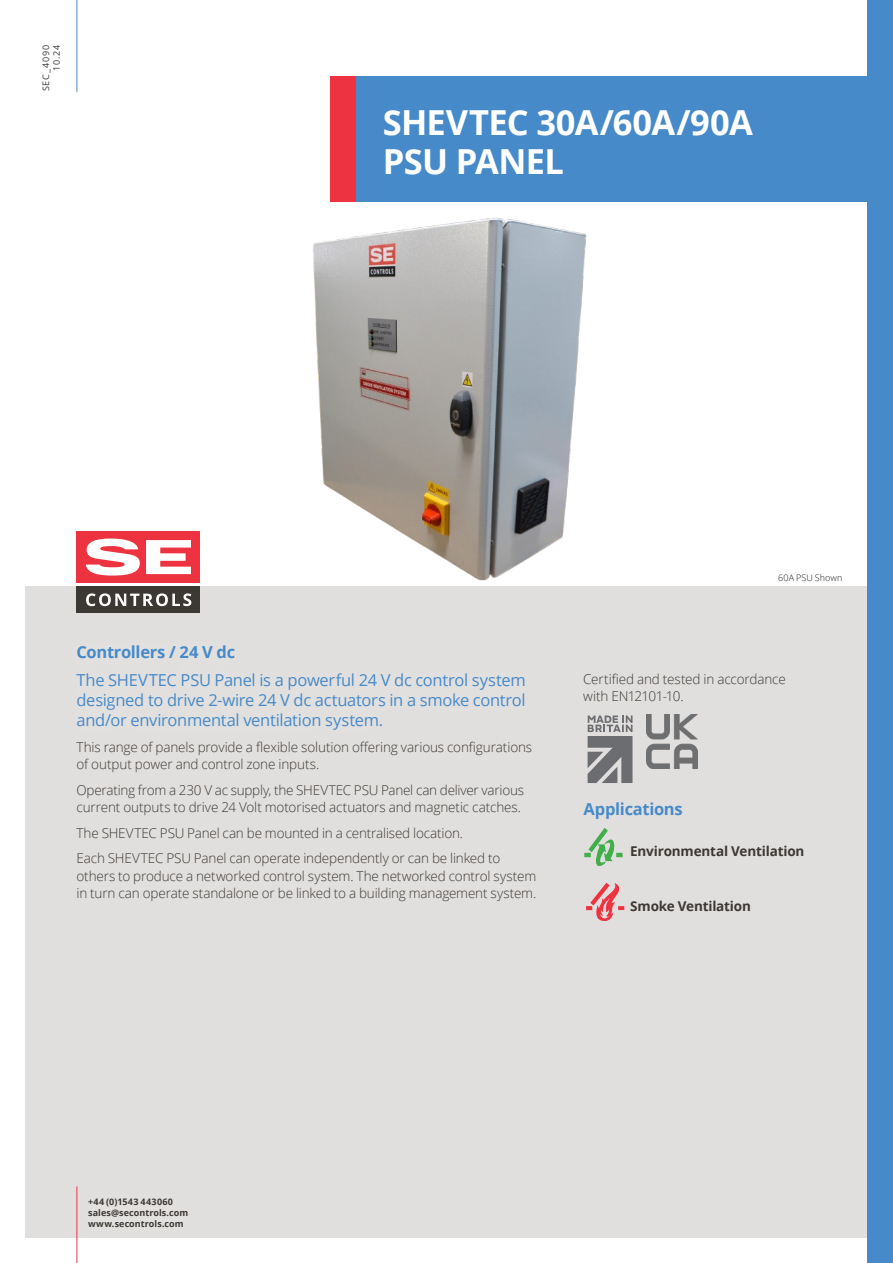
<style>
.page{position:relative;width:893px;height:1263px;background:#fff}
.page>*{position:absolute;margin:0;border:0;box-sizing:border-box;transform-origin:0 0}
.t1{font:700 34.5px "Open Sans";letter-spacing:-.02em;color:#fff}
.Intro_paragraph{font:16.5px/19.8px "Open Sans";letter-spacing:-.02em;color:#468ac9}
.Header_1{font:700 16.5px "Open Sans";letter-spacing:-.02em;color:#468ac9}
.Body_text{font:300 13.5px/17.2px "Open Sans";letter-spacing:-.01em;color:#3c3833}
.t2{font:700 13.5px "Open Sans";letter-spacing:-.01em;color:#3c3833}
.Body_text-2{font:300 13.5px "Open Sans";letter-spacing:-.035em;color:#3c3833}
.t3{font:700 9px/10.8px "Open Sans";letter-spacing:.005em;color:#3c3833}
.t4{font:9px/10.8px "Open Sans";letter-spacing:.075em;color:#3c3833;text-align:right}
.t5{font:300 9px "Open Sans";letter-spacing:.005em;color:#231f20}
</style>
<div class="page">
<div style="left:26px;top:586px;width:841px;height:651px;background:#e1dfde"></div>
<div style="left:77px;top:587px;width:123px;height:26px;background:#3c3833"></div>
<div style="left:77px;top:531px;width:123px;height:52px;background:#ee3340"></div>
<svg style="left:86px;top:538px;width:105px;height:68px"></svg>
<div style="left:356px;top:77px;width:537px;height:125px;background:#468ac9"></div>
<div style="left:331px;top:77px;width:25px;height:125px;background:#ee3340"></div>
<div style="left:74px;top:1184px;width:129px;height:58px;background:#fff;opacity:.35"></div>
<hr style="left:77px;top:0;width:1px;height:92px;background:#468ac9">
<hr style="left:77px;top:1186px;width:1px;height:77px;background:#ee3340">
<div style="left:867px;top:0;width:26px;height:1263px;background:#468ac9"></div>
<svg style="left:587px;top:715px;width:45px;height:68px"></svg>
<svg style="left:586px;top:883px;width:38px;height:38px"></svg>
<svg style="left:584px;top:828px;width:39px;height:38px"></svg>
<img style="left:646px;top:715px;width:51px;height:53px">
<img style="left:313px;top:217px;width:274px;height:364px">
<p class="t4" style="left:40px;top:91px;width:48px;rotate:-90deg">SEC_4090<br>10.24</p>
<p class="t1" style="left:383px;top:98px;width:372px">SHEVTEC 30A/60A/90A</p>
<p class="t1" style="left:383px;top:137px;width:183px">PSU PANEL</p>
<p class="Header_1" style="left:77px;top:640px;width:160px">Controllers / 24 V dc</p>
<p class="Intro_paragraph" style="left:77px;top:670px;width:451px">The SHEVTEC PSU Panel is a powerful 24 V dc control system designed to drive 2-wire 24 V dc actuators in a smoke control</p>
<p class="Intro_paragraph" style="left:77px;top:710px;width:308px">and/or environmental ventilation system.</p>
<p class="Body_text" style="left:77px;top:738px;width:457px">This range of panels provide a flexible solution offering various configurations of output power and control zone inputs.</p>
<p class="Body_text" style="left:77px;top:781px;width:449px">Operating from a 230 V ac supply, the SHEVTEC PSU Panel can deliver various current outputs to drive 24 Volt motorised actuators and magnetic catches.</p>
<p class="Body_text" style="left:77px;top:824px;width:388px">The SHEVTEC PSU Panel can be mounted in a centralised location.</p>
<p class="Body_text" style="left:77px;top:849px;width:425px">Each SHEVTEC PSU Panel can operate independently or can be linked to</p>
<p class="Body_text" style="left:77px;top:867px;width:461px">others to produce a networked control system. The networked control system</p>
<p class="Body_text" style="left:77px;top:884px;width:461px">in turn can operate standalone or be linked to a building management system.</p>
<p class="t5" style="left:778px;top:572px;width:66px">60A PSU Shown</p>
<p class="Body_text" style="left:583px;top:670px;width:204px">Certified and tested in accordance</p>
<p class="Body_text-2" style="left:583px;top:687px;width:102px">with EN12101-10.</p>
<p class="Header_1" style="left:584px;top:797px;width:101px">Applications</p>
<p class="t2" style="left:630px;top:842px;width:176px">Environmental Ventilation</p>
<p class="t2" style="left:630px;top:896px;width:122px">Smoke Ventilation</p>
<p class="t3" style="left:88px;top:1196px;width:102px">+44 (0)1543 443060 sales@secontrols.com www.secontrols.com</p>
</div>
